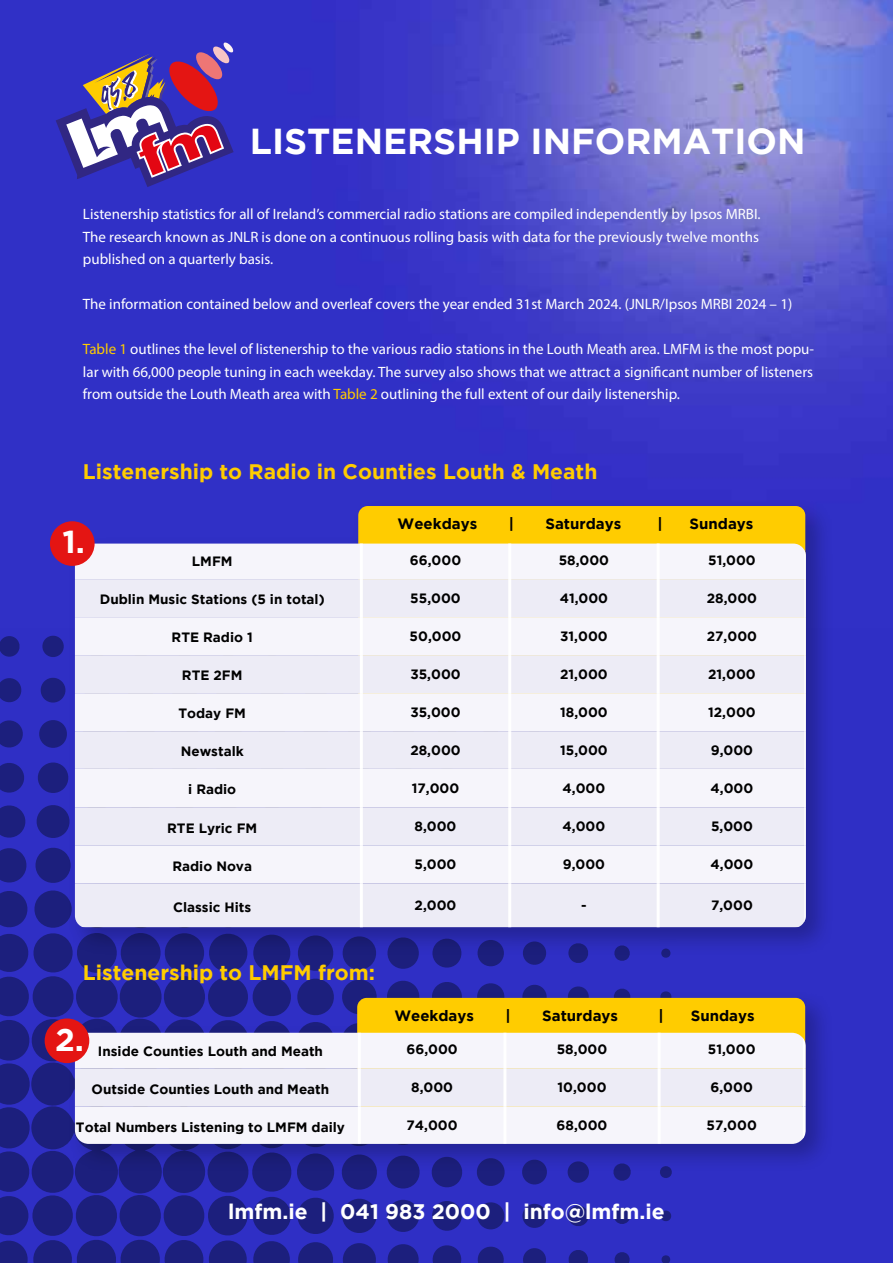
<style>
.page{position:relative;width:893px;height:1263px;background:#fff}
.page>*{position:absolute;margin:0;border:0;box-sizing:border-box;transform-origin:0 0}
.t1{font:700 36px "Gotham";color:#fff}
.t2{font:700 31.8px "Gotham";color:#fff}
.t3{font:700 21px "Gotham";color:#fc0}
.t4{font:700 21px "Gotham";color:#fff}
.t5{font:15px/22.5px "Myriad Pro";color:#fff;text-align:justify}
.t6{font:700 15px "Gotham";color:#000}
.t7{font:700 13.5px "Gotham";color:#000}
.s1{color:#fc0}
</style>
<div class="page">
<div style="left:0;top:627px;width:893px;height:636px;background:#2f2fc5"></div>
<svg style="left:35px;top:803px;width:32px;height:37px"></svg>
<svg style="left:0;top:804px;width:27px;height:35px"></svg>
<svg style="left:36px;top:761px;width:31px;height:33px"></svg>
<svg style="left:0;top:761px;width:26px;height:33px"></svg>
<svg style="left:38px;top:719px;width:29px;height:30px"></svg>
<svg style="left:0;top:719px;width:24px;height:30px"></svg>
<svg style="left:39px;top:676px;width:28px;height:28px"></svg>
<svg style="left:0;top:677px;width:22px;height:26px"></svg>
<svg style="left:41px;top:635px;width:24px;height:23px"></svg>
<svg style="left:0;top:635px;width:21px;height:23px"></svg>
<img style="left:0;top:0;width:893px;height:627px">
<div style="left:67px;top:498px;width:768px;height:458px;background:#000;opacity:.25"></div>
<div style="left:358px;top:506px;width:447px;height:205px;background:#fc0;border-radius:9px"></div>
<div style="left:75px;top:544px;width:729px;height:35px;background:#f6f5fb"></div>
<svg style="left:75px;top:579px;width:729px;height:267px;fill:#edecf6"></svg>
<hr style="left:360px;top:544px;width:3px;height:35px;background:#fff">
<hr style="left:360px;top:579px;width:3px;height:38px;background:#fff">
<hr style="left:360px;top:617px;width:3px;height:38px;background:#fff">
<hr style="left:360px;top:655px;width:3px;height:38px;background:#fff">
<hr style="left:360px;top:693px;width:3px;height:38px;background:#fff">
<hr style="left:360px;top:731px;width:3px;height:38px;background:#fff">
<hr style="left:360px;top:769px;width:3px;height:38px;background:#fff">
<hr style="left:360px;top:807px;width:3px;height:38px;background:#fff">
<hr style="left:360px;top:845px;width:3px;height:38px;background:#fff">
<hr style="left:804px;top:544px;width:2px;height:35px;background:#fff">
<hr style="left:804px;top:579px;width:2px;height:38px;background:#fff">
<hr style="left:804px;top:617px;width:2px;height:38px;background:#fff">
<hr style="left:804px;top:655px;width:2px;height:38px;background:#fff">
<hr style="left:804px;top:693px;width:2px;height:38px;background:#fff">
<hr style="left:804px;top:731px;width:2px;height:38px;background:#fff">
<hr style="left:804px;top:769px;width:2px;height:38px;background:#fff">
<hr style="left:804px;top:807px;width:2px;height:38px;background:#fff">
<hr style="left:804px;top:845px;width:2px;height:38px;background:#fff">
<hr style="left:804px;top:883px;width:2px;height:44px;background:#fff">
<hr style="left:508px;top:544px;width:3px;height:35px;background:#fff">
<hr style="left:508px;top:579px;width:3px;height:38px;background:#fff">
<hr style="left:508px;top:617px;width:3px;height:38px;background:#fff">
<hr style="left:508px;top:655px;width:3px;height:38px;background:#fff">
<hr style="left:508px;top:693px;width:3px;height:38px;background:#fff">
<hr style="left:508px;top:731px;width:3px;height:38px;background:#fff">
<hr style="left:508px;top:769px;width:3px;height:38px;background:#fff">
<hr style="left:508px;top:807px;width:3px;height:38px;background:#fff">
<hr style="left:508px;top:845px;width:3px;height:38px;background:#fff">
<hr style="left:657px;top:544px;width:3px;height:35px;background:#fff">
<hr style="left:657px;top:579px;width:3px;height:38px;background:#fff">
<hr style="left:657px;top:617px;width:3px;height:38px;background:#fff">
<hr style="left:657px;top:655px;width:3px;height:38px;background:#fff">
<hr style="left:657px;top:693px;width:3px;height:38px;background:#fff">
<hr style="left:657px;top:731px;width:3px;height:38px;background:#fff">
<hr style="left:657px;top:769px;width:3px;height:38px;background:#fff">
<hr style="left:657px;top:807px;width:3px;height:38px;background:#fff">
<hr style="left:657px;top:845px;width:3px;height:38px;background:#fff">
<div style="left:67px;top:990px;width:768px;height:183px;background:#000;opacity:.25"></div>
<svg style="left:0;top:846px;width:804px;height:417px"></svg>
<hr style="left:358px;top:1033px;width:3px;height:35px;background:#fff">
<hr style="left:358px;top:1068px;width:3px;height:38px;background:#fff">
<hr style="left:358px;top:1106px;width:3px;height:37px;background:#fff">
<hr style="left:803px;top:1033px;width:3px;height:35px;background:#fff">
<hr style="left:803px;top:1068px;width:3px;height:38px;background:#fff">
<hr style="left:803px;top:1106px;width:3px;height:37px;background:#fff">
<hr style="left:503px;top:1033px;width:3px;height:35px;background:#fff">
<hr style="left:503px;top:1068px;width:3px;height:38px;background:#fff">
<hr style="left:503px;top:1106px;width:3px;height:37px;background:#fff">
<hr style="left:658px;top:1033px;width:3px;height:35px;background:#fff">
<hr style="left:658px;top:1068px;width:3px;height:38px;background:#fff">
<hr style="left:658px;top:1106px;width:3px;height:37px;background:#fff">
<div style="left:50px;top:521px;width:45px;height:45px;background:#e41513;border-radius:50%"></div>
<div style="left:45px;top:1018px;width:44px;height:45px;background:#e41513;border-radius:50%"></div>
<svg style="left:56px;top:42px;width:178px;height:145px;background:#6f509d"></svg>
<h1 class="t1" style="left:250px;top:120px;width:557px">LISTENERSHIP INFORMATION</h1>
<p class="t5" style="left:83px;top:203px;width:679px">Listenership statistics for all of Ireland’s commercial radio stations are compiled independently by Ipsos MRBI.<br>The research known as JNLR is done on a continuous rolling basis with data for the previously twelve months published on a quarterly basis.</p>
<p class="t5" style="left:83px;top:293px;width:711px">The information contained below and overleaf covers the year ended 31st March 2024. (JNLR/Ipsos MRBI 2024 – 1)</p>
<p class="t5" style="left:83px;top:338px;width:733px"><span class="s1">Table 1</span> outlines the level of listenership to the various radio stations in the Louth Meath area. LMFM is the most popu&shy;lar with 66,000 people tuning in each weekday. The survey also shows that we attract a significant number of listeners from outside the Louth Meath area with <span class="s1">Table 2</span> outlining the full extent of our daily listenership.</p>
<h3 class="t3" style="left:83px;top:459px;width:516px">Listenership to Radio in Counties Louth &amp; Meath</h3>
<h2 class="t2" style="left:63px;top:524px;width:24px">1.</h2>
<p class="t6" style="left:398px;top:515px;width:81px">Weekdays</p>
<p class="t6" style="left:509px;top:515px;width:7px">|</p>
<p class="t6" style="left:545px;top:515px;width:77px">Saturdays</p>
<p class="t6" style="left:657px;top:515px;width:7px">|</p>
<p class="t6" style="left:690px;top:515px;width:65px">Sundays</p>
<p class="t7" style="left:192px;top:554px;width:42px">LMFM</p>
<p class="t7" style="left:410px;top:552px;width:53px">66,000</p>
<p class="t7" style="left:559px;top:552px;width:52px">58,000</p>
<p class="t7" style="left:708px;top:552px;width:49px">51,000</p>
<p class="t7" style="left:100px;top:592px;width:226px">Dublin Music Stations (5 in total)</p>
<p class="t7" style="left:410px;top:590px;width:52px">55,000</p>
<p class="t7" style="left:560px;top:590px;width:50px">41,000</p>
<p class="t7" style="left:707px;top:590px;width:52px">28,000</p>
<p class="t7" style="left:172px;top:630px;width:83px">RTE Radio 1</p>
<p class="t7" style="left:410px;top:628px;width:53px">50,000</p>
<p class="t7" style="left:560px;top:628px;width:49px">31,000</p>
<p class="t7" style="left:707px;top:628px;width:52px">27,000</p>
<p class="t7" style="left:182px;top:668px;width:62px">RTE 2FM</p>
<p class="t7" style="left:410px;top:666px;width:52px">35,000</p>
<p class="t7" style="left:560px;top:666px;width:49px">21,000</p>
<p class="t7" style="left:708px;top:666px;width:49px">21,000</p>
<p class="t7" style="left:178px;top:706px;width:69px">Today FM</p>
<p class="t7" style="left:410px;top:704px;width:52px">35,000</p>
<p class="t7" style="left:560px;top:704px;width:49px">18,000</p>
<p class="t7" style="left:708px;top:704px;width:49px">12,000</p>
<p class="t7" style="left:181px;top:744px;width:65px">Newstalk</p>
<p class="t7" style="left:410px;top:742px;width:52px">28,000</p>
<p class="t7" style="left:560px;top:742px;width:49px">15,000</p>
<p class="t7" style="left:711px;top:742px;width:44px">9,000</p>
<p class="t7" style="left:188px;top:782px;width:50px">i Radio</p>
<p class="t7" style="left:412px;top:780px;width:49px">17,000</p>
<p class="t7" style="left:563px;top:780px;width:44px">4,000</p>
<p class="t7" style="left:711px;top:780px;width:44px">4,000</p>
<p class="t7" style="left:167px;top:820px;width:92px">RTE Lyric FM</p>
<p class="t7" style="left:415px;top:818px;width:43px">8,000</p>
<p class="t7" style="left:563px;top:818px;width:44px">4,000</p>
<p class="t7" style="left:711px;top:818px;width:43px">5,000</p>
<p class="t7" style="left:172px;top:858px;width:81px">Radio Nova</p>
<p class="t7" style="left:415px;top:856px;width:43px">5,000</p>
<p class="t7" style="left:563px;top:856px;width:44px">9,000</p>
<p class="t7" style="left:711px;top:856px;width:44px">4,000</p>
<p class="t7" style="left:173px;top:899px;width:80px">Classic Hits</p>
<p class="t7" style="left:415px;top:897px;width:43px">2,000</p>
<p class="t7" style="left:581px;top:897px;width:7px">-</p>
<p class="t7" style="left:711px;top:897px;width:43px">7,000</p>
<h3 class="t3" style="left:83px;top:960px;width:294px">Listenership to LMFM from:</h3>
<p class="t6" style="left:394px;top:1007px;width:81px">Weekdays</p>
<p class="t6" style="left:505px;top:1007px;width:7px">|</p>
<p class="t6" style="left:542px;top:1007px;width:77px">Saturdays</p>
<p class="t6" style="left:659px;top:1007px;width:7px">|</p>
<p class="t6" style="left:691px;top:1007px;width:65px">Sundays</p>
<h2 class="t2" style="left:55px;top:1021px;width:30px">2.</h2>
<p class="t7" style="left:98px;top:1043px;width:227px">Inside Counties Louth and Meath</p>
<p class="t7" style="left:406px;top:1041px;width:53px">66,000</p>
<p class="t7" style="left:557px;top:1041px;width:52px">58,000</p>
<p class="t7" style="left:708px;top:1041px;width:49px">51,000</p>
<p class="t7" style="left:92px;top:1081px;width:239px">Outside Counties Louth and Meath</p>
<p class="t7" style="left:411px;top:1079px;width:43px">8,000</p>
<p class="t7" style="left:557px;top:1079px;width:50px">10,000</p>
<p class="t7" style="left:710px;top:1079px;width:44px">6,000</p>
<p class="t7" style="left:76px;top:1119px;width:271px">Total Numbers Listening to LMFM daily</p>
<p class="t7" style="left:407px;top:1118px;width:53px">74,000</p>
<p class="t7" style="left:557px;top:1118px;width:52px">68,000</p>
<p class="t7" style="left:707px;top:1118px;width:52px">57,000</p>
<h3 class="t4" style="left:228px;top:1199px;width:438px">lmfm.ie | 041 983 2000 | info@lmfm.ie</h3>
</div>
